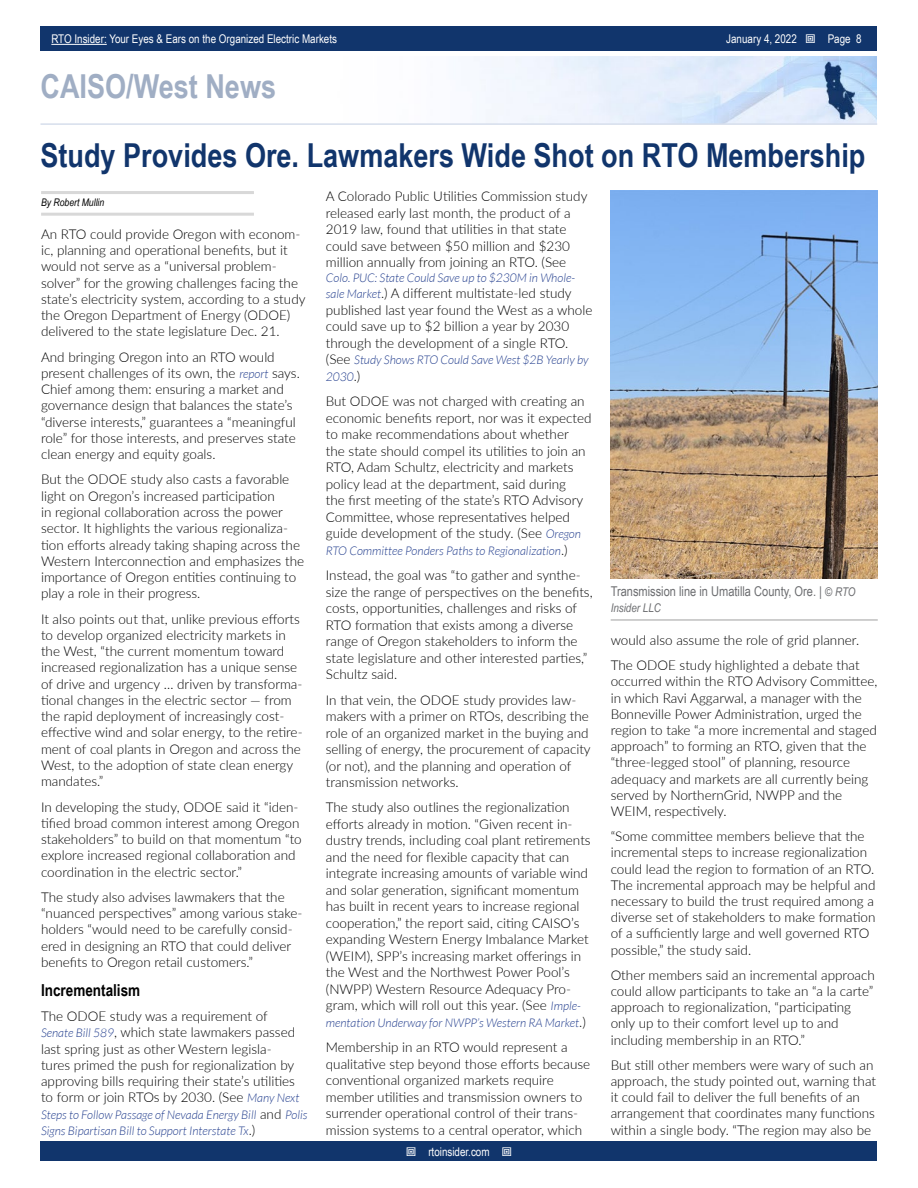
<style>
.page{position:relative;width:918px;height:1188px;background:#fff}
.page>*{position:absolute;margin:0;border:0;box-sizing:border-box;transform-origin:0 0}
.t1{font:700 33px "Arial Narrow";color:#11356c}
.t2{font:700 33px "Arial Narrow";color:#a0aec4}
.t3{font:700 16.5px "Arial Narrow";color:#000}
.t4{font:300 13.5px/16.2px "Lato";color:#000}
.t5{font:13.5px "Arial Narrow";color:#6d6e71}
.t6{font:italic 300 12px/16.2px "Lato";color:#25408f}
.t7{font:12px "Arial Narrow";color:#fff}
.t8{font:italic 12px "Arial Narrow";color:#6d6e71}
.t9{font:italic 10.5px "Arial Narrow";color:#000}
.s1{font-style:italic;font-size:12px;color:#25408f}
.s2{font-style:normal;font-size:13.5px;color:#000}
.s3{font-style:italic;font-size:12px}
</style>
<div class="page">
<div style="left:41px;top:1142px;width:836px;height:19px;background:#11356c"></div>
<div style="left:41px;top:27px;width:836px;height:24px;background:#11356c"></div>
<hr style="left:51px;top:44px;width:56px;height:1px;background:#fff">
<img style="left:474px;top:56px;width:403px;height:67px">
<hr style="left:40px;top:123px;width:837px;height:2px;background:#d6deec">
<hr style="left:41px;top:191px;width:213px;height:3px;background:#d8d8d8">
<hr style="left:41px;top:213px;width:213px;height:3px;background:#d8d8d8">
<hr style="left:611px;top:619px;width:267px;height:2px;background:#bfbfbf">
<img style="left:611px;top:190px;width:267px;height:389px">
<p class="t7" style="left:51px;top:30px;width:287px">RTO Insider: Your Eyes &amp; Ears on the Organized Electric Markets</p>
<p class="t7" style="left:726px;top:30px;width:72px">January 4, 2022</p>
<p class="t7" style="left:828px;top:30px;width:35px">Page 8</p>
<h1 class="t2" style="left:40px;top:61px;width:237px">CAISO/West News</h1>
<h1 class="t1" style="left:40px;top:131px;width:826px">Study Provides Ore. Lawmakers Wide Shot on RTO Membership</h1>
<p class="t9" style="left:41px;top:195px;width:65px">By Robert Mullin</p>
<p class="t4" style="left:326px;top:188px;width:263px">A Colorado Public Utilities Commission study released early last month, the product of a 2019 law, found that utilities in that state could save between $50 million and $230 million annually from joining an RTO. (See</p>
<p class="t6" style="left:326px;top:270px;width:251px">Colo. PUC: State Could Save up to $230M in Whole-</p>
<p class="t4" style="left:326px;top:285px;width:268px"><span class="s1">sale Market</span>.) A different multistate-led study published last year found the West as a whole could save up to $2 billion a year by 2030 through the development of a single RTO.</p>
<p class="t6" style="left:326px;top:352px;width:264px"><span class="s2">(See</span> Study Shows RTO Could Save West $2B Yearly by<br>2030<span class="s2">.)</span></p>
<p class="t4" style="left:326px;top:393px;width:267px">But ODOE was not charged with creating an economic benefits report, nor was it expected to make recommendations about whether<br>the state should compel its utilities to join an RTO, Adam Schultz, electricity and markets policy lead at the department, said during<br>the first meeting of the state’s RTO Advisory Committee, whose representatives helped guide development of the study. (See <span class="s1">Oregon</span></p>
<p class="t6" style="left:326px;top:543px;width:243px">RTO Committee Ponders Paths to Regionalization<span class="s2">.)</span></p>
<p class="t4" style="left:326px;top:567px;width:268px">Instead, the goal was “to gather and synthe&shy;size the range of perspectives on the benefits, costs, opportunities, challenges and risks of RTO formation that exists among a diverse range of Oregon stakeholders to inform the state legislature and other interested parties,” Schultz said.</p>
<p class="t4" style="left:326px;top:691px;width:266px">In that vein, the ODOE study provides law&shy;makers with a primer on RTOs, describing the role of an organized market in the buying and selling of energy, the procurement of capacity (or not), and the planning and operation of transmission networks.</p>
<p class="t4" style="left:326px;top:799px;width:266px">The study also outlines the regionalization efforts already in motion. “Given recent in&shy;dustry trends, including coal plant retirements and the need for flexible capacity that can integrate increasing amounts of variable wind and solar generation, significant momentum has built in recent years to increase regional cooperation,” the report said, citing CAISO’s expanding Western Energy Imbalance Market (WEIM), SPP’s increasing market offerings in the West and the Northwest Power Pool’s (NWPP) Western Resource Adequacy Pro&shy;gram, which will roll out this year. (See <span class="s1">Imple-</span></p>
<p class="t6" style="left:326px;top:1015px;width:262px">mentation Underway for NWPP’s Western RA Market<span class="s2">.)</span></p>
<p class="t4" style="left:326px;top:1039px;width:266px">Membership in an RTO would represent a qualitative step beyond those efforts because conventional organized markets require member utilities and transmission owners to surrender operational control of their trans&shy;mission systems to a central operator, which</p>
<p class="t4" style="left:41px;top:225px;width:266px">An RTO could provide Oregon with econom&shy;ic, planning and operational benefits, but it would not serve as a “universal problem&shy;solver” for the growing challenges facing the state’s electricity system, according to a study the Oregon Department of Energy (ODOE) delivered to the state legislature Dec. 21.</p>
<p class="t4" style="left:41px;top:348px;width:260px">And bringing Oregon into an RTO would present challenges of its own, the <span class="s1">report</span> says.<br>Chief among them: ensuring a market and governance design that balances the state’s “diverse interests,” guarantees a “meaningful role” for those interests, and preserves state clean energy and equity goals.</p>
<p class="t4" style="left:41px;top:471px;width:265px">But the ODOE study also casts a favorable light on Oregon’s increased participation<br>in regional collaboration across the power sector. It highlights the various regionaliza&shy;tion efforts already taking shaping across the Western Interconnection and emphasizes the importance of Oregon entities continuing to play a role in their progress.</p>
<p class="t4" style="left:41px;top:610px;width:263px">It also points out that, unlike previous efforts to develop organized electricity markets in the West, “the current momentum toward increased regionalization has a unique sense of drive and urgency … driven by transforma&shy;tional changes in the electric sector — from the rapid deployment of increasingly cost&shy;effective wind and solar energy, to the retire&shy;ment of coal plants in Oregon and across the West, to the adoption of state clean energy mandates.”</p>
<p class="t4" style="left:41px;top:798px;width:262px">In developing the study, ODOE said it “iden&shy;tified broad common interest among Oregon stakeholders” to build on that momentum “to explore increased regional collaboration and coordination in the electric sector.”</p>
<p class="t4" style="left:41px;top:888px;width:263px">The study also advises lawmakers that the “nuanced perspectives” among various stake&shy;holders “would need to be carefully consid&shy;ered in designing an RTO that could deliver benefits to Oregon retail customers.”</p>
<p class="t3" style="left:41px;top:977px;width:101px">Incrementalism</p>
<p class="t4" style="left:41px;top:1008px;width:260px">The ODOE study was a requirement of <span class="s1">Senate Bill 589</span>, which state lawmakers passed last spring just as other Western legisla&shy;tures primed the push for regionalization by approving bills requiring their state’s utilities to form or join RTOs by 2030. (See <span class="s1">Many Next</span></p>
<p class="t6" style="left:41px;top:1107px;width:268px">Steps to Follow Passage of Nevada Energy Bill <span class="s2">and</span> Polis<br>Signs Bipartisan Bill to Support Interstate Tx<span class="s2">.)</span></p>
<p class="t5" style="left:611px;top:582px;width:246px">Transmission line in Umatilla County, Ore. | <span class="s3">© RTO</span></p>
<p class="t8" style="left:611px;top:600px;width:52px">Insider LLC</p>
<p class="t4" style="left:611px;top:627px;width:250px;line-height:25.2px">would also assume the role of grid planner.<br>The ODOE study highlighted a debate that</p>
<p class="t4" style="left:611px;top:673px;width:268px">occurred within the RTO Advisory Committee, in which Ravi Aggarwal, a manager with the Bonneville Power Administration, urged the region to take “a more incremental and staged approach” to forming an RTO, given that the “three-legged stool” of planning, resource adequacy and markets are all currently being served by NorthernGrid, NWPP and the WEIM, respectively.</p>
<p class="t4" style="left:611px;top:828px;width:266px">“Some committee members believe that the incremental steps to increase regionalization could lead the region to formation of an RTO.<br>The incremental approach may be helpful and necessary to build the trust required among a diverse set of stakeholders to make formation of a sufficiently large and well governed RTO possible,” the study said.</p>
<p class="t4" style="left:611px;top:966px;width:266px">Other members said an incremental approach could allow participants to take an “a la carte” approach to regionalization, “participating only up to their comfort level up to and including membership in an RTO.”</p>
<p class="t4" style="left:611px;top:1056px;width:267px">But still other members were wary of such an approach, the study pointed out, warning that it could fail to deliver the full benefits of an arrangement that coordinates many functions within a single body. “The region may also be</p>
<p class="t7" style="left:428px;top:1143px;width:63px">rtoinsider.com</p>
</div>
